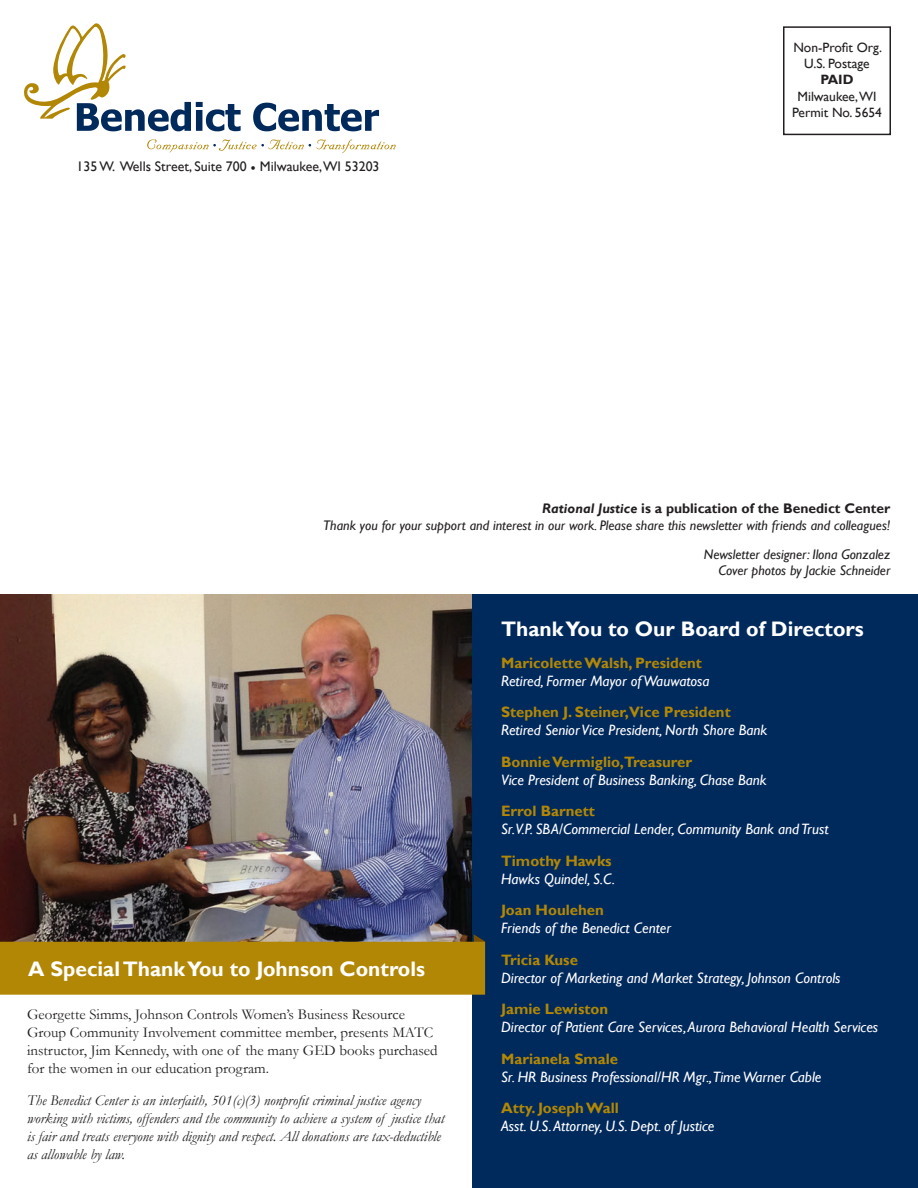
<style>
.page{position:relative;width:918px;height:1188px;background:#fff}
.page>*{position:absolute;margin:0;border:0;box-sizing:border-box;transform-origin:0 0}
.t1{font:700 21px "Gill Sans";color:#fff}
.t2{font:italic 15px "Gill Sans";color:#fff}
.t3{font:italic 15px/18px "Garamond";color:#231f20}
.t4{font:15px/18px "Garamond";color:#231f20}
.t5{font:700 15px "Gill Sans";color:#b28705}
.t6{font:italic 13.8px/16.6px "Gill Sans";color:#231f20;text-align:right}
.t7{font:13.8px "Gill Sans";color:#231f20}
.t8{font:13.5px/16.2px "Gill Sans";color:#231f20;text-align:center}
.t9{font:700 13.5px "Gill Sans";color:#231f20}
.s1{font-family:"Minion Pro"}
.s2{font-weight:700}
.s3{font-weight:700;font-style:normal}
</style>
<div class="page">
<img style="left:0;top:594px;width:472px;height:340px">
<div style="left:783px;top:26px;width:108px;height:109px;border:2px solid #231f20"></div>
<svg style="left:253px;top:103px;width:126px;height:28px"></svg>
<svg style="left:24px;top:23px;width:217px;height:108px"></svg>
<svg style="left:147px;top:140px;width:249px;height:13px"></svg>
<div style="left:472px;top:594px;width:446px;height:594px;background:#00295c"></div>
<svg style="left:0;top:934px;width:485px;height:61px;background:#a78111"></svg>
<p class="t7" style="left:77px;top:158px;width:305px">135 W. Wells Street, Suite 700 <span class="s1">•</span> Milwaukee,WI 53203</p>
<p class="t8" style="left:793px;top:40px;width:90px">Non-Profit Org.<br>U.S. Postage</p>
<p class="t9" style="left:820px;top:72px;width:35px">PAID</p>
<p class="t8" style="left:792px;top:88px;width:91px">Milwaukee,WI<br>Permit No. 5654</p>
<p class="t6" style="left:323px;top:501px;width:569px"><span class="s2">Rational Justice</span> <span class="s3">is a publication of the Benedict Center<br></span>Thank you for your support and interest in our work. Please share this newsletter with friends and colleagues!</p>
<p class="t6" style="left:704px;top:546px;width:188px">Newsletter designer: Ilona Gonzalez<br>Cover photos by Jackie Schneider</p>
<h1 class="t1" style="left:28px;top:957px;width:398px">A Special Thank You to Johnson Controls</h1>
<p class="t4" style="left:27px;top:1005px;width:412px">Georgette Simms, Johnson Controls Women’s Business Resource Group Community Involvement committee member, presents MATC instructor, Jim Kennedy, with one of the many GED books purchased for the women in our education program.</p>
<p class="t3" style="left:27px;top:1091px;width:419px">The Benedict Center is an interfaith, 501(c)(3) nonprofit criminal justice agency working with victims, offenders and the community to achieve a system of justice that is fair and treats everyone with dignity and respect. All donations are tax-deductible as allowable by law.</p>
<h1 class="t1" style="left:501px;top:617px;width:364px">Thank You to Our Board of Directors</h1>
<p class="t5" style="left:501px;top:654px;width:202px">Maricolette Walsh, President</p>
<p class="t2" style="left:501px;top:672px;width:210px">Retired, Former Mayor of Wauwatosa</p>
<p class="t5" style="left:501px;top:703px;width:231px">Stephen J. Steiner,Vice President</p>
<p class="t2" style="left:501px;top:722px;width:268px">Retired Senior Vice President, North Shore Bank</p>
<p class="t5" style="left:501px;top:753px;width:193px">Bonnie Vermiglio,Treasurer</p>
<p class="t2" style="left:501px;top:771px;width:267px">Vice President of Business Banking, Chase Bank</p>
<p class="t5" style="left:501px;top:802px;width:95px">Errol Barnett</p>
<p class="t2" style="left:501px;top:821px;width:329px">Sr.V.P. SBA/Commercial Lender, Community Bank and Trust</p>
<p class="t5" style="left:501px;top:852px;width:112px">Timothy Hawks</p>
<p class="t2" style="left:501px;top:870px;width:116px">Hawks Quindel, S.C.</p>
<p class="t5" style="left:501px;top:901px;width:104px">Joan Houlehen</p>
<p class="t2" style="left:501px;top:920px;width:172px">Friends of the Benedict Center</p>
<p class="t5" style="left:501px;top:951px;width:78px">Tricia Kuse</p>
<p class="t2" style="left:501px;top:969px;width:341px">Director of Marketing and Market Strategy, Johnson Controls</p>
<p class="t5" style="left:501px;top:1000px;width:109px">Jamie Lewiston</p>
<p class="t2" style="left:501px;top:1019px;width:379px">Director of Patient Care Services, Aurora Behavioral Health Services</p>
<p class="t5" style="left:501px;top:1050px;width:118px">Marianela Smale</p>
<p class="t2" style="left:501px;top:1068px;width:322px">Sr. HR Business Professional/HR Mgr.,Time Warner Cable</p>
<p class="t5" style="left:501px;top:1099px;width:119px">Atty. Joseph Wall</p>
<p class="t2" style="left:501px;top:1118px;width:215px">Asst. U.S. Attorney, U.S. Dept. of Justice</p>
</div>
